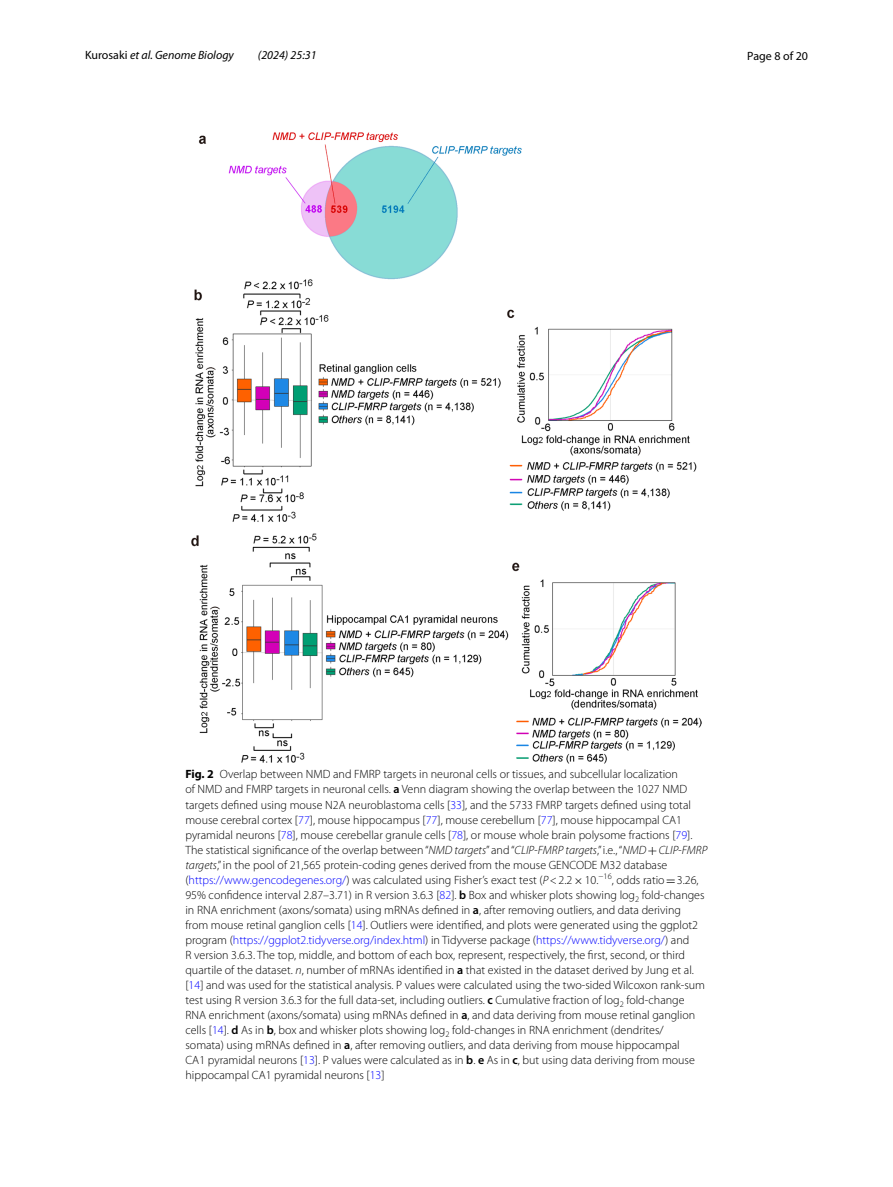
<style>
.page{position:relative;width:893px;height:1187px;background:#fff}
.page>*{position:absolute;margin:0;border:0;box-sizing:border-box;transform-origin:0 0}
.t1{font:300 12px/15px "Myriad Pro";color:#000}
.t2{font:italic 12px "Myriad Pro";color:#000}
.t3{font:12px "Myriad Pro";color:#000}
.s1{font-style:normal}
.s2{font-weight:700}
.s3{font-weight:600}
.s4{color:#00f}
.s5{font-style:italic}
.s6{font-family:"MTSY";font-weight:400}
</style>
<div class="page">
<img style="left:191px;top:133px;width:511px;height:630px">
<p class="t2" style="left:85px;top:48px;width:150px"><span class="s1">Kurosaki</span> et al. Genome Biology</p>
<p class="t2" style="left:258px;top:48px;width:60px">(2024) 25:31</p>
<p class="t3" style="left:747px;top:48px;width:62px">Page 8 of 20</p>
<p class="t1" style="left:185px;top:767px;width:524px"><span class="s2">Fig. 2</span> Overlap between NMD and FMRP targets in neuronal cells or tissues, and subcellular localization<br>of NMD and FMRP targets in neuronal cells. <span class="s3">a</span> Venn diagram showing the overlap between the 1027 NMD targets defined using mouse N2A neuroblastoma cells [<span class="s4">33</span>], and the 5733 FMRP targets defined using total mouse cerebral cortex [<span class="s4">77</span>], mouse hippocampus [<span class="s4">77</span>], mouse cerebellum [<span class="s4">77</span>], mouse hippocampal CA1 pyramidal neurons [<span class="s4">78</span>], mouse cerebellar granule cells [<span class="s4">78</span>], or mouse whole brain polysome fractions [<span class="s4">79</span>].<br>The statistical significance of the overlap between “<span class="s5">NMD targets</span>” and “<span class="s5">CLIP-FMRP targets</span>,” i.e., “<span class="s5">NMD</span><span class="s6">+</span><span class="s5">CLIP-FMRP targets</span>,” in the pool of 21,565 protein-coding genes derived from the mouse GENCODE M32 database (<span class="s4">https://www.gencodegenes.org/</span>) was calculated using Fisher’s exact test (<span class="s5">P</span>&lt;2.2<span class="s6">×</span>10.<sup>−16</sup>, odds ratio<span class="s6">=</span>3.26, 95% confidence interval 2.87–3.71) in R version 3.6.3 [<span class="s4">82</span>]. <span class="s3">b</span> Box and whisker plots showing log<sub>2</sub> fold-changes in RNA enrichment (axons/somata) using mRNAs defined in <span class="s3">a</span>, after removing outliers, and data deriving<br>from mouse retinal ganglion cells [<span class="s4">14</span>]. Outliers were identified, and plots were generated using the ggplot2 program (<span class="s4">https://ggplot2.tidyverse.org/index.html</span>) in Tidyverse package (<span class="s4">https://www.tidyverse.org/</span>) and<br>R version 3.6.3. The top, middle, and bottom of each box, represent, respectively, the first, second, or third quartile of the dataset. <span class="s5">n</span>, number of mRNAs identified in <span class="s3">a</span> that existed in the dataset derived by Jung et al. [<span class="s4">14</span>] and was used for the statistical analysis. P values were calculated using the two-sided Wilcoxon rank-sum test using R version 3.6.3 for the full data-set, including outliers. <span class="s3">c</span> Cumulative fraction of log<sub>2</sub> fold-change RNA enrichment (axons/somata) using mRNAs defined in <span class="s3">a</span>, and data deriving from mouse retinal ganglion cells [<span class="s4">14</span>]. <span class="s3">d</span> As in <span class="s3">b</span>, box and whisker plots showing log<sub>2</sub> fold-changes in RNA enrichment (dendrites/<br>somata) using mRNAs defined in <span class="s3">a</span>, after removing outliers, and data deriving from mouse hippocampal<br>CA1 pyramidal neurons [<span class="s4">13</span>]. P values were calculated as in <span class="s3">b</span>. <span class="s3">e</span> As in <span class="s3">c</span>, but using data deriving from mouse hippocampal CA1 pyramidal neurons [<span class="s4">13</span>]</p>
</div>
